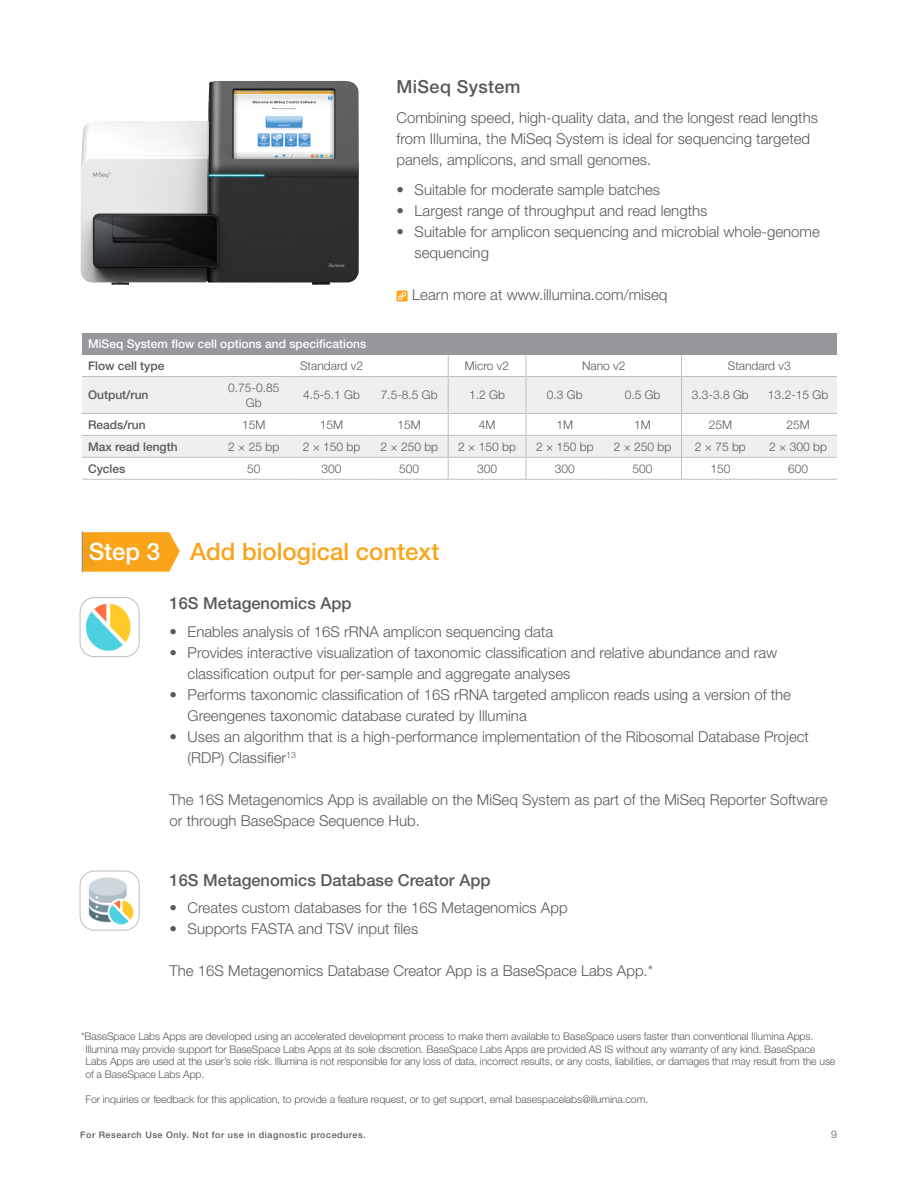
<style>
.page{position:relative;width:918px;height:1188px;background:#fff}
.page>*{position:absolute;margin:0;border:0;box-sizing:border-box;transform-origin:0 0}
.A-Head{font:500 24px "Helvetica Neue LT Std";color:#faa41a}
.B-Head{font:500 18px "Helvetica Neue LT Std";letter-spacing:.02em;color:#58595b}
.C-Head{font:500 16.5px "Helvetica Neue LT Std";color:#58595b}
.Body_Copy{font:300 15px/21px "Helvetica Neue LT Std";color:#58595b}
.Body_Row_Center_Al{font:300 12px/15px "Helvetica Neue LT Std";color:#58595b;text-align:center}
.Body_Row_Left_Alig{font:500 12px "Helvetica Neue LT Std";color:#58595b}
.Header_Row_A_Left{font:500 12px "Helvetica Neue LT Std";color:#fff}
.Footnote{font:300 10.5px/12.6px "Helvetica Neue LT Std";letter-spacing:-.01em;color:#58595b}
.t1{font:500 9px "Helvetica Neue LT Std";letter-spacing:.06em;color:#58595b}
.s1{color:#fff}
</style>
<div class="page">
<div style="left:82px;top:333px;width:755px;height:22px;background:#96989b"></div>
<div style="left:82px;top:377px;width:755px;height:36px;background:#efeff0"></div>
<hr style="left:82px;top:376px;width:133px;height:1px;background:#bcbec0">
<hr style="left:215px;top:376px;width:78px;height:1px;background:#bcbec0">
<hr style="left:293px;top:376px;width:77px;height:1px;background:#bcbec0">
<hr style="left:370px;top:376px;width:78px;height:1px;background:#bcbec0">
<hr style="left:449px;top:376px;width:77px;height:1px;background:#bcbec0">
<hr style="left:526px;top:376px;width:78px;height:1px;background:#bcbec0">
<hr style="left:604px;top:376px;width:77px;height:1px;background:#bcbec0">
<hr style="left:682px;top:376px;width:77px;height:1px;background:#bcbec0">
<hr style="left:759px;top:376px;width:78px;height:1px;background:#bcbec0">
<hr style="left:82px;top:479px;width:133px;height:1px;background:#bcbec0">
<hr style="left:215px;top:479px;width:78px;height:1px;background:#bcbec0">
<hr style="left:293px;top:479px;width:77px;height:1px;background:#bcbec0">
<hr style="left:370px;top:479px;width:78px;height:1px;background:#bcbec0">
<hr style="left:448px;top:479px;width:78px;height:1px;background:#bcbec0">
<hr style="left:526px;top:479px;width:78px;height:1px;background:#bcbec0">
<hr style="left:604px;top:479px;width:77px;height:1px;background:#bcbec0">
<hr style="left:681px;top:479px;width:78px;height:1px;background:#bcbec0">
<hr style="left:759px;top:479px;width:78px;height:1px;background:#bcbec0">
<svg style="left:448px;top:355px;width:1px;height:22px"></svg>
<svg style="left:526px;top:355px;width:1px;height:21px"></svg>
<hr style="left:448px;top:377px;width:1px;height:36px;background:#bcbec0">
<hr style="left:526px;top:377px;width:1px;height:36px;background:#bcbec0">
<svg style="left:681px;top:355px;width:1px;height:22px"></svg>
<hr style="left:681px;top:377px;width:1px;height:36px;background:#bcbec0">
<svg style="left:82px;top:413px;width:755px;height:66px"></svg>
<div style="left:397px;top:290px;width:11px;height:12px;background:#faa41a"></div>
<svg style="left:398px;top:292px;width:8px;height:8px"></svg>
<img style="left:80px;top:80px;width:279px;height:205px">
<svg style="left:97px;top:532px;width:83px;height:40px;background:#faaa2b"></svg>
<svg style="left:81px;top:531px;width:16px;height:42px"></svg>
<hr style="left:82px;top:531px;width:1px;height:41px;background:#808285">
<img style="left:82px;top:599px;width:53px;height:56px">
<div style="left:80px;top:597px;width:60px;height:60px;border:1px solid #bcbec0;border-radius:14px"></div>
<img style="left:80px;top:871px;width:58px;height:59px">
<div style="left:80px;top:871px;width:60px;height:59px;border:1px solid #bcbec0;border-radius:14px"></div>
<p class="B-Head" style="left:397px;top:76px;width:125px">MiSeq System</p>
<p class="Body_Copy" style="left:397px;top:107px;width:423px">Combining speed, high-quality data, and the longest read lengths from Illumina, the MiSeq System is ideal for sequencing targeted panels, amplicons, and small genomes.</p>
<p class="Body_Copy" style="left:397px;top:179px;width:265px">• Suitable for moderate sample batches</p>
<p class="Body_Copy" style="left:397px;top:200px;width:312px">• Largest range of throughput and read lengths</p>
<p class="Body_Copy" style="left:415px;top:221px;width:407px;text-indent:-18px">• Suitable for amplicon sequencing and microbial whole-genome sequencing</p>
<p class="Body_Copy" style="left:412px;top:284px;width:257px">Learn more at www.illumina.com/miseq</p>
<p class="Header_Row_A_Left" style="left:88px;top:336px;width:280px">MiSeq System flow cell options and specifications</p>
<p class="Body_Row_Left_Alig" style="left:88px;top:358px;width:78px">Flow cell type</p>
<p class="Body_Row_Center_Al" style="left:300px;top:358px;width:64px">Standard v2</p>
<p class="Body_Row_Center_Al" style="left:465px;top:358px;width:46px">Micro v2</p>
<p class="Body_Row_Center_Al" style="left:582px;top:358px;width:45px">Nano v2</p>
<p class="Body_Row_Center_Al" style="left:728px;top:358px;width:64px">Standard v3</p>
<p class="Body_Row_Left_Alig" style="left:88px;top:388px;width:62px">Output/run</p>
<p class="Body_Row_Center_Al" style="left:228px;top:380px;width:53px">0.75-0.85<br>Gb</p>
<p class="Body_Row_Center_Al" style="left:303px;top:387px;width:58px">4.5-5.1 Gb</p>
<p class="Body_Row_Center_Al" style="left:381px;top:387px;width:58px">7.5-8.5 Gb</p>
<p class="Body_Row_Center_Al" style="left:469px;top:387px;width:37px">1.2 Gb</p>
<p class="Body_Row_Center_Al" style="left:547px;top:387px;width:37px">0.3 Gb</p>
<p class="Body_Row_Center_Al" style="left:625px;top:387px;width:37px">0.5 Gb</p>
<p class="Body_Row_Center_Al" style="left:692px;top:387px;width:58px">3.3-3.8 Gb</p>
<p class="Body_Row_Center_Al" style="left:768px;top:387px;width:62px">13.2-15 Gb</p>
<p class="Body_Row_Left_Alig" style="left:88px;top:417px;width:59px">Reads/run</p>
<p class="Body_Row_Center_Al" style="left:242px;top:417px;width:25px">15M</p>
<p class="Body_Row_Center_Al" style="left:320px;top:417px;width:25px">15M</p>
<p class="Body_Row_Center_Al" style="left:398px;top:417px;width:25px">15M</p>
<p class="Body_Row_Center_Al" style="left:479px;top:417px;width:18px">4M</p>
<p class="Body_Row_Center_Al" style="left:557px;top:417px;width:18px">1M</p>
<p class="Body_Row_Center_Al" style="left:634px;top:417px;width:18px">1M</p>
<p class="Body_Row_Center_Al" style="left:709px;top:417px;width:25px">25M</p>
<p class="Body_Row_Center_Al" style="left:786px;top:417px;width:25px">25M</p>
<p class="Body_Row_Left_Alig" style="left:88px;top:439px;width:91px">Max read length</p>
<p class="Body_Row_Center_Al" style="left:228px;top:439px;width:52px">2 × 25 bp</p>
<p class="Body_Row_Center_Al" style="left:303px;top:439px;width:59px">2 × 150 bp</p>
<p class="Body_Row_Center_Al" style="left:380px;top:439px;width:59px">2 × 250 bp</p>
<p class="Body_Row_Center_Al" style="left:458px;top:439px;width:59px">2 × 150 bp</p>
<p class="Body_Row_Center_Al" style="left:536px;top:439px;width:59px">2 × 150 bp</p>
<p class="Body_Row_Center_Al" style="left:614px;top:439px;width:59px">2 × 250 bp</p>
<p class="Body_Row_Center_Al" style="left:695px;top:439px;width:52px">2 × 75 bp</p>
<p class="Body_Row_Center_Al" style="left:769px;top:439px;width:59px">2 × 300 bp</p>
<p class="Body_Row_Left_Alig" style="left:88px;top:461px;width:39px">Cycles</p>
<p class="Body_Row_Center_Al" style="left:247px;top:461px;width:15px">50</p>
<p class="Body_Row_Center_Al" style="left:322px;top:461px;width:22px">300</p>
<p class="Body_Row_Center_Al" style="left:399px;top:461px;width:22px">500</p>
<p class="Body_Row_Center_Al" style="left:477px;top:461px;width:22px">300</p>
<p class="Body_Row_Center_Al" style="left:555px;top:461px;width:22px">300</p>
<p class="Body_Row_Center_Al" style="left:633px;top:461px;width:22px">500</p>
<p class="Body_Row_Center_Al" style="left:710px;top:461px;width:22px">150</p>
<p class="Body_Row_Center_Al" style="left:788px;top:461px;width:22px">600</p>
<p class="A-Head" style="left:89px;top:537px;width:352px"><span class="s1">Step 3</span> Add biological context</p>
<p class="C-Head" style="left:170px;top:593px;width:184px">16S Metagenomics App</p>
<p class="Body_Copy" style="left:170px;top:621px;width:385px">• Enables analysis of 16S rRNA amplicon sequencing data</p>
<p class="Body_Copy" style="left:188px;top:642px;width:591px;text-indent:-18px">• Provides interactive visualization of taxonomic classification and relative abundance and raw classification output for per-sample and aggregate analyses</p>
<p class="Body_Copy" style="left:188px;top:684px;width:605px;text-indent:-18px">• Performs taxonomic classification of 16S rRNA targeted amplicon reads using a version of the<br>Greengenes taxonomic database curated by Illumina</p>
<p class="Body_Copy" style="left:188px;top:726px;width:623px;text-indent:-18px">• Uses an algorithm that is a high-performance implementation of the Ribosomal Database Project (RDP) Classifier<sup>13</sup></p>
<p class="Body_Copy" style="left:170px;top:789px;width:659px">The 16S Metagenomics App is available on the MiSeq System as part of the MiSeq Reporter Software or through BaseSpace Sequence Hub.</p>
<p class="C-Head" style="left:170px;top:870px;width:322px">16S Metagenomics Database Creator App</p>
<p class="Body_Copy" style="left:170px;top:897px;width:400px">• Creates custom databases for the 16S Metagenomics App</p>
<p class="Body_Copy" style="left:170px;top:918px;width:250px">• Supports FASTA and TSV input files</p>
<p class="Body_Copy" style="left:170px;top:960px;width:485px">The 16S Metagenomics Database Creator App is a BaseSpace Labs App.*</p>
<p class="Footnote" style="left:86px;top:1030px;width:751px;text-indent:-4px">*BaseSpace Labs Apps are developed using an accelerated development process to make them available to BaseSpace users faster than conventional Illumina Apps.<br>Illumina may provide support for BaseSpace Labs Apps at its sole discretion. BaseSpace Labs Apps are provided AS IS without any warranty of any kind. BaseSpace Labs Apps are used at the user’s sole risk. Illumina is not responsible for any loss of data, incorrect results, or any costs, liabilities, or damages that may result from the use of a BaseSpace Labs App.</p>
<p class="Footnote" style="left:86px;top:1093px;width:564px">For inquiries or feedback for this application, to provide a feature request, or to get support, email basespacelabs@illumina.com.</p>
<p class="t1" style="left:80px;top:1129px;width:287px">For Research Use Only. Not for use in diagnostic procedures.</p>
<p class="Footnote" style="left:831px;top:1127px;width:7px">9</p>
</div>
